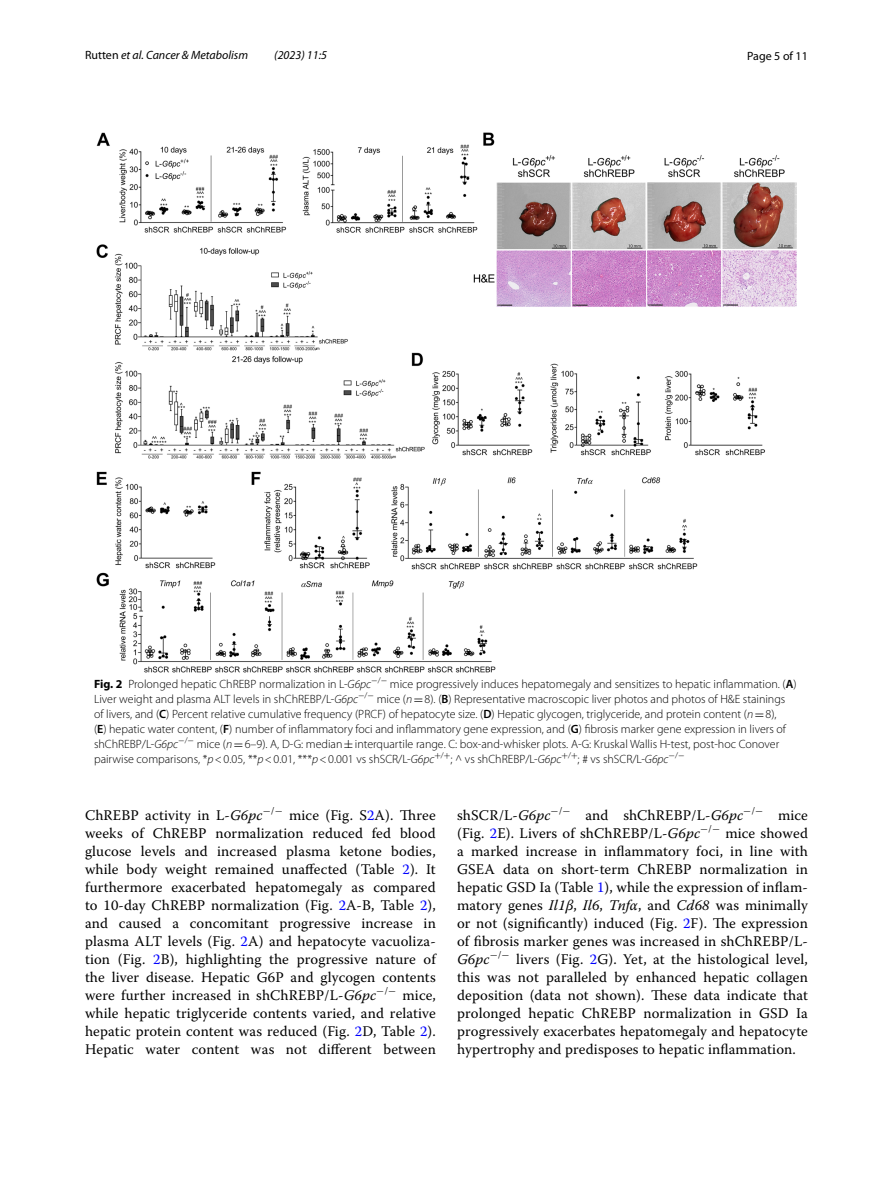
<style>
.page{position:relative;width:893px;height:1187px;background:#fff}
.page>*{position:absolute;margin:0;border:0;box-sizing:border-box;transform-origin:0 0}
.t1{font:14.7px/18px "Warnock Pro";letter-spacing:.01em;color:#000;text-align:justify}
.t2{font:300 12px/15px "Myriad Pro";color:#000}
.t3{font:italic 12px "Myriad Pro";color:#000}
.t4{font:12px "Myriad Pro";color:#000}
.s1{font-style:normal}
.s2{font-weight:700}
.s3{font-style:italic}
.s4{font-weight:600}
.s5{font-family:"MTSY";font-weight:400}
.s6{color:#00f}
</style>
<div class="page">
<img style="left:96px;top:133px;width:701px;height:540px">
<p class="t3" style="left:85px;top:48px;width:165px"><span class="s1">Rutten</span> et al. Cancer &amp; Metabolism</p>
<p class="t3" style="left:274px;top:48px;width:54px">(2023) 11:5</p>
<p class="t4" style="left:747px;top:48px;width:62px">Page 5 of 11</p>
<p class="t2" style="left:94px;top:676px;width:704px"><span class="s2">Fig. 2</span> Prolonged hepatic ChREBP normalization in L-<span class="s3">G6pc</span><sup>−</sup><sup>/</sup><sup>−</sup> mice progressively induces hepatomegaly and sensitizes to hepatic inflammation. (<span class="s4">A</span>)<br>Liver weight and plasma ALT levels in shChREBP/L-<span class="s3">G6pc</span><sup>−</sup><sup>/</sup><sup>−</sup> mice (<span class="s3">n</span><span class="s5">=</span>8). (<span class="s4">B</span>) Representative macroscopic liver photos and photos of H&amp;E stainings of livers, and (<span class="s4">C</span>) Percent relative cumulative frequency (PRCF) of hepatocyte size. (<span class="s4">D</span>) Hepatic glycogen, triglyceride, and protein content (<span class="s3">n</span><span class="s5">=</span>8),<br>(<span class="s4">E</span>) hepatic water content, (<span class="s4">F</span>) number of inflammatory foci and inflammatory gene expression, and (<span class="s4">G</span>) fibrosis marker gene expression in livers of shChREBP/L-<span class="s3">G6pc</span><sup>−</sup><sup>/</sup><sup>−</sup> mice (<span class="s3">n</span><span class="s5">=</span>6–9). A, D-G: median<span class="s5">±</span>interquartile range. C: box-and-whisker plots. A-G: Kruskal Wallis H-test, post-hoc Conover pairwise comparisons, *<span class="s3">p</span>&lt;0.05, **<span class="s3">p</span>&lt;0.01, ***<span class="s3">p</span>&lt;0.001 vs shSCR/L-<span class="s3">G6pc</span><sup>+</sup><sup>/</sup><sup>+</sup>; ^ vs shChREBP/L-<span class="s3">G6pc</span><sup>+</sup><sup>/</sup><sup>+</sup>; # vs shSCR/L-<span class="s3">G6pc</span><sup>−</sup><sup>/</sup><sup>−</sup></p>
<p class="t1" style="left:85px;top:805px;width:352px">ChREBP activity in L-<span class="s3">G6pc</span><sup>−</sup><sup>/</sup><sup>−</sup> mice (Fig. S<span class="s6">2</span>A). Three weeks of ChREBP normalization reduced fed blood glucose levels and increased plasma ketone bodies, while body weight remained unaffected (Table <span class="s6">2</span>). It furthermore exacerbated hepatomegaly as compared to 10-day ChREBP normalization (Fig. <span class="s6">2</span>A-B, Table <span class="s6">2</span>), and caused a concomitant progressive increase in plasma ALT levels (Fig. <span class="s6">2</span>A) and hepatocyte vacuoliza&shy;tion (Fig. <span class="s6">2</span>B), highlighting the progressive nature of the liver disease. Hepatic G6P and glycogen contents were further increased in shChREBP/L-<span class="s3">G6pc</span><sup>−</sup><sup>/</sup><sup>−</sup> mice, while hepatic triglyceride contents varied, and relative hepatic protein content was reduced (Fig. <span class="s6">2</span>D, Table <span class="s6">2</span>).<br>Hepatic water content was not different between</p>
<p class="t1" style="left:457px;top:805px;width:352px">shSCR/L-<span class="s3">G6pc</span><sup>−</sup><sup>/</sup><sup>−</sup> and shChREBP/L-<span class="s3">G6pc</span><sup>−</sup><sup>/</sup><sup>−</sup> mice (Fig. <span class="s6">2</span>E). Livers of shChREBP/L-<span class="s3">G6pc</span><sup>−</sup><sup>/</sup><sup>−</sup> mice showed a marked increase in inflammatory foci, in line with GSEA data on short-term ChREBP normalization in hepatic GSD Ia (Table <span class="s6">1</span>), while the expression of inflam&shy;matory genes <span class="s3">Il1β</span>, <span class="s3">Il6</span>, <span class="s3">Tnfα</span>, and <span class="s3">Cd68</span> was minimally or not (significantly) induced (Fig. <span class="s6">2</span>F). The expression of fibrosis marker genes was increased in shChREBP/L-<span class="s3">G6pc</span><sup>−</sup><sup>/</sup><sup>−</sup> livers (Fig. <span class="s6">2</span>G). Yet, at the histological level, this was not paralleled by enhanced hepatic collagen deposition (data not shown). These data indicate that prolonged hepatic ChREBP normalization in GSD Ia progressively exacerbates hepatomegaly and hepatocyte hypertrophy and predisposes to hepatic inflammation.</p>
</div>
